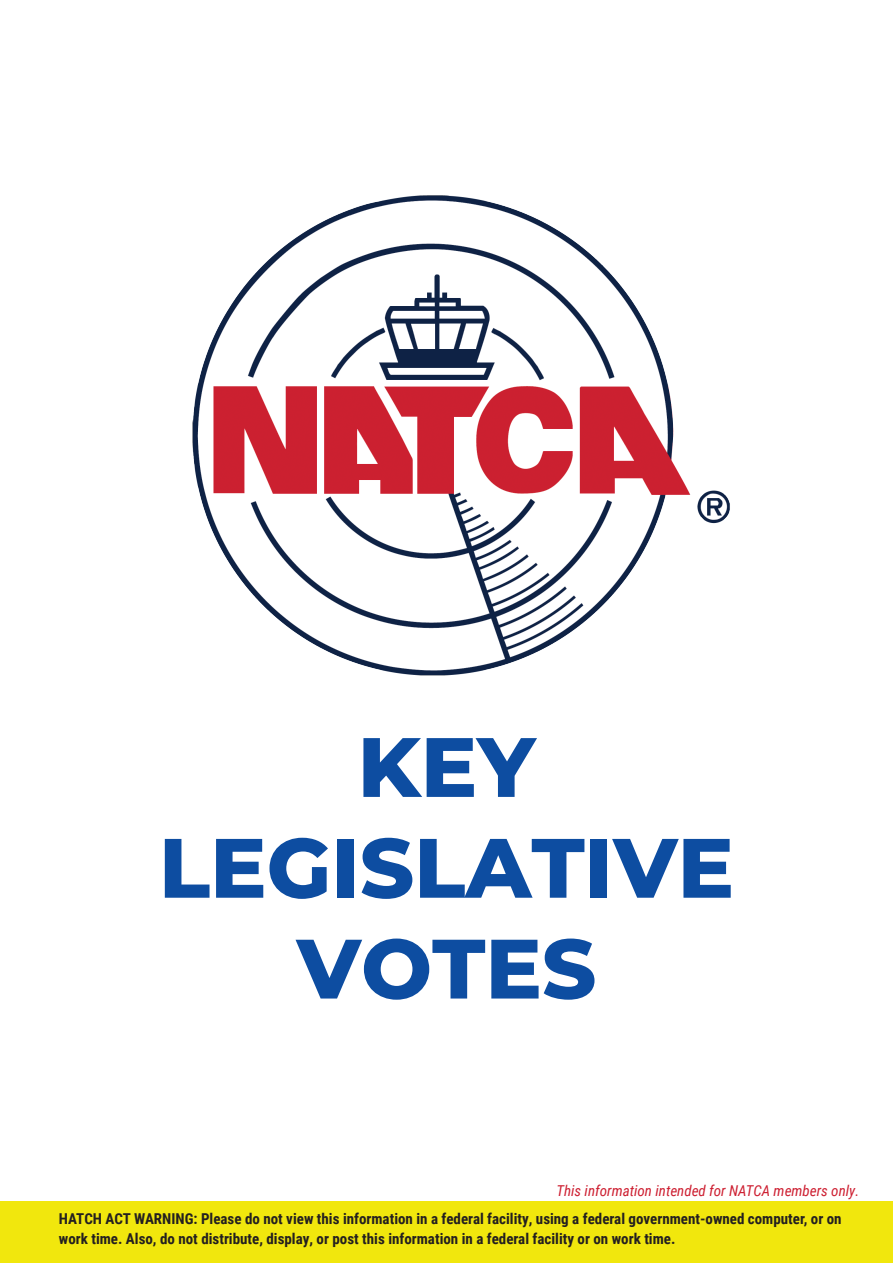
<style>
.page{position:relative;width:893px;height:1263px;background:#fff}
.page>*{position:absolute;margin:0;border:0;box-sizing:border-box;transform-origin:0 0}
.t1{font:800 84px/100.8px "Montserrat";color:#0d4da1;text-align:center}
.t2{font:700 15px/19.5px "Roboto Condensed";color:#231f20}
.t3{font:italic 15px "Roboto Condensed";color:#cd1f31}
</style>
<div class="page">
<div style="left:0;top:1202px;width:893px;height:61px;background:#f1e70d"></div>
<img style="left:192px;top:195px;width:538px;height:481px">
<p class="t1" style="left:159px;top:712px;width:577px">KEY<br>LEGISLATIVE<br>VOTES</p>
<p class="t3" style="left:556px;top:1180px;width:304px">This information intended for NATCA members only.</p>
<p class="t2" style="left:59px;top:1208px;width:784px">HATCH ACT WARNING: Please do not view this information in a federal facility, using a federal government-owned computer, or on work time. Also, do not distribute, display, or post this information in a federal facility or on work time.</p>
</div>
